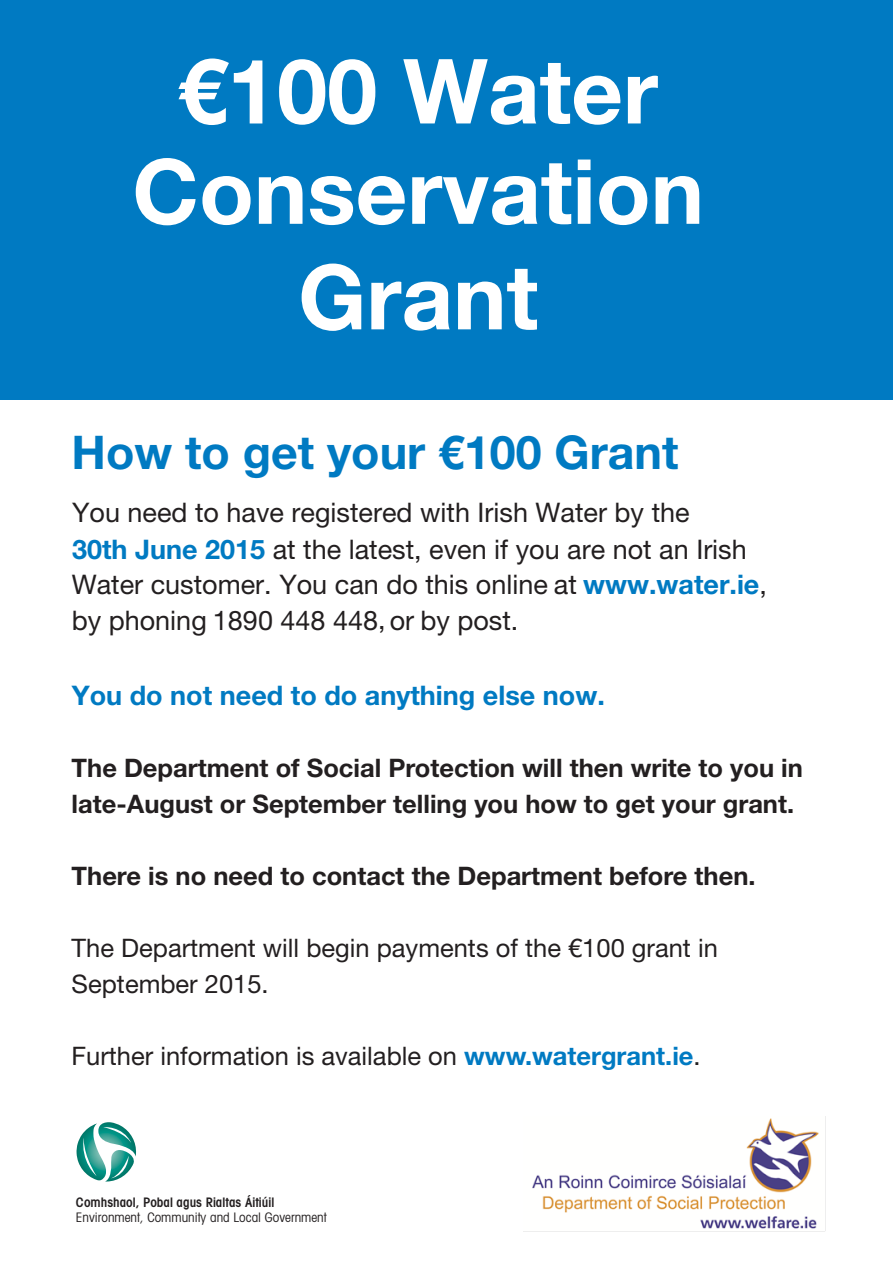
<style>
.page{position:relative;width:893px;height:1263px;background:#fff}
.page>*{position:absolute;margin:0;border:0;box-sizing:border-box;transform-origin:0 0}
.t1{font:700 90px/102.9px "Helvetica Neue LT Std";color:#fff;text-align:center}
.t2{font:700 46.5px "Helvetica Neue LT Std";color:#007ac2}
.t3{font:27px/36.2px "Helvetica Neue LT Std";color:#231f20}
.t4{font:700 27px "Helvetica Neue LT Std";color:#007ac2}
.t5{font:700 25.5px/36px "Helvetica Neue LT Std";color:#231f20}
.t6{font:25.5px/36px "Helvetica Neue LT Std";color:#231f20}
.t7{font:condensed 13.05px "Avant Garde";color:#231f20}
.t8{font:600 condensed 13.05px "Avant Garde";color:#231f20}
.s1{font-weight:700;color:#007ac2}
</style>
<div class="page">
<div style="left:0;top:0;width:893px;height:400px;background:#007ac2"></div>
<img style="left:532px;top:1116px;width:294px;height:115px">
<svg style="left:76px;top:1122px;width:60px;height:59px"></svg>
<p class="t1" style="left:132px;top:38px;width:573px">€100 Water<br>Conservation<br>Grant</p>
<p class="t2" style="left:72px;top:424px;width:608px">How to get your €100 Grant</p>
<p class="t3" style="left:72px;top:494px;width:697px">You need to have registered with Irish Water by the<br><span class="s1">30th June 2015</span> at the latest, even if you are not an Irish Water customer. You can do this online at <span class="s1">www.water.ie</span>, by phoning 1890 448 448, or by post.</p>
<p class="t4" style="left:72px;top:679px;width:535px">You do not need to do anything else now.</p>
<p class="t5" style="left:72px;top:750px;width:733px">The Department of Social Protection will then write to you in late-August or September telling you how to get your grant.</p>
<p class="t5" style="left:72px;top:858px;width:685px">There is no need to contact the Department before then.</p>
<p class="t6" style="left:72px;top:930px;width:648px">The Department will begin payments of the €100 grant in<br>September 2015.</p>
<p class="t6" style="left:72px;top:1038px;width:630px">Further information is available on <span class="s1">www.watergrant.ie</span>.</p>
<p class="t8" style="left:76px;top:1195px;width:200px">Comhshaol, Pobal agus Rialtas Áitiúil</p>
<p class="t7" style="left:76px;top:1209px;width:252px">Environment, Community and Local Government</p>
</div>
